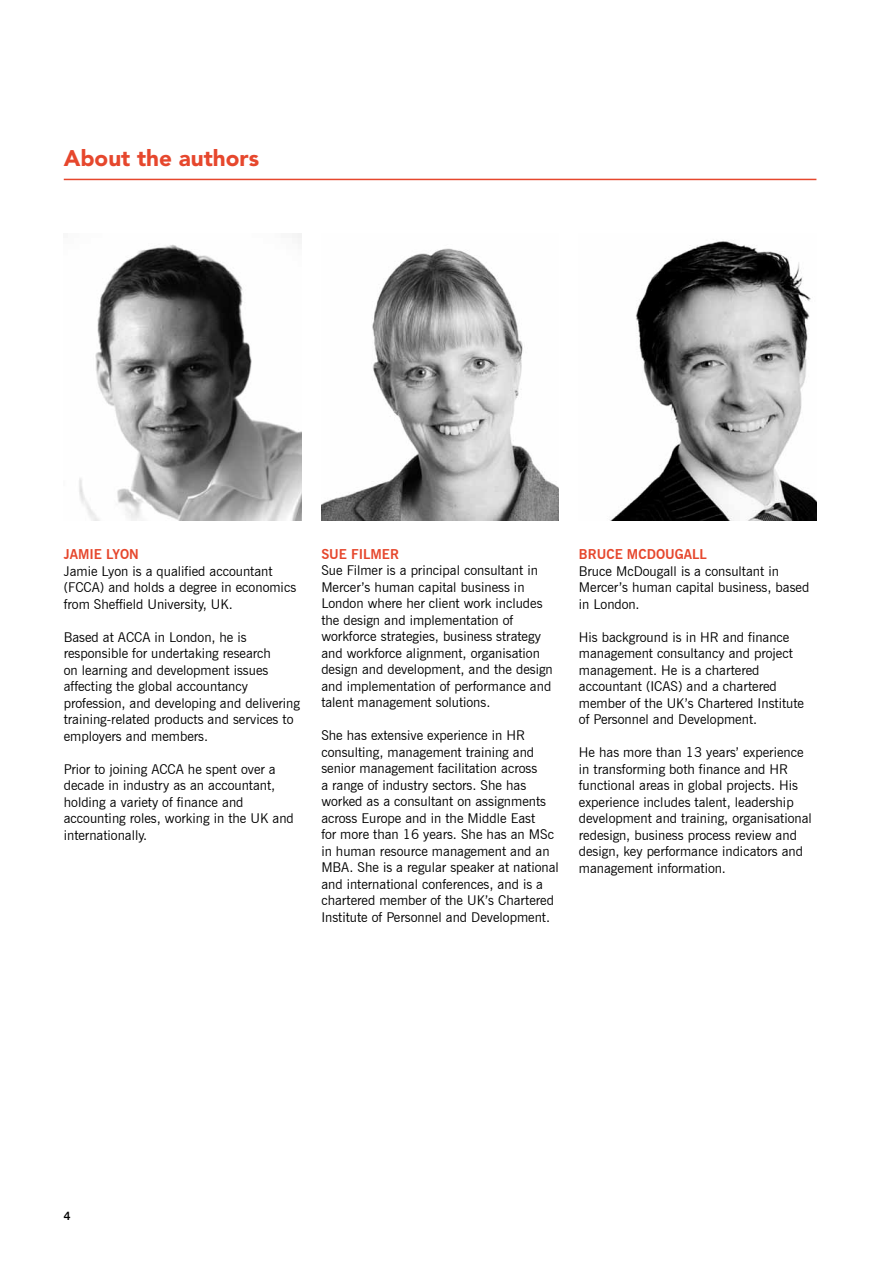
<style>
.page{position:relative;width:893px;height:1263px;background:#fff}
.page>*{position:absolute;margin:0;border:0;box-sizing:border-box;transform-origin:0 0}
.t1{font:900 22.5px "Avenir";color:#e6472d}
.t2{font:13.5px/16.5px "News Gothic BT";color:#000}
.t3{font:700 13.5px "News Gothic BT";color:#e6472d}
.t4{font:700 11.25px "News Gothic BT";color:#000}
</style>
<div class="page">
<img style="left:79px;top:234px;width:222px;height:287px">
<hr style="left:64px;top:179px;width:752px;height:1px;background:#e6472d">
<img style="left:609px;top:240px;width:207px;height:281px">
<img style="left:321px;top:248px;width:238px;height:273px">
<h1 class="t1" style="left:64px;top:144px;width:197px">About the authors</h1>
<p class="t3" style="left:64px;top:546px;width:77px">JAMIE LYON</p>
<p class="t2" style="left:64px;top:562px;width:234px">Jamie Lyon is a qualified accountant (FCCA) and holds a degree in economics from Sheffield University, UK.</p>
<p class="t2" style="left:64px;top:628px;width:238px">Based at ACCA in London, he is responsible for undertaking research<br>on learning and development issues affecting the global accountancy profession, and developing and delivering training-related products and services to employers and members.</p>
<p class="t2" style="left:64px;top:760px;width:232px">Prior to joining ACCA he spent over a decade in industry as an accountant, holding a variety of finance and accounting roles, working in the UK and internationally.</p>
<p class="t3" style="left:321px;top:546px;width:79px">SUE FILMER</p>
<p class="t2" style="left:321px;top:562px;width:233px">Sue Filmer is a principal consultant in Mercer’s human capital business in London where her client work includes the design and implementation of workforce strategies, business strategy and workforce alignment, organisation design and development, and the design and implementation of performance and talent management solutions.</p>
<p class="t2" style="left:321px;top:727px;width:239px">She has extensive experience in HR consulting, management training and senior management facilitation across<br>a range of industry sectors. She has worked as a consultant on assignments across Europe and in the Middle East<br>for more than 16 years. She has an MSc in human resource management and an MBA. She is a regular speaker at national and international conferences, and is a chartered member of the UK’s Chartered Institute of Personnel and Development.</p>
<p class="t3" style="left:579px;top:546px;width:121px">BRUCE MCDOUGALL</p>
<p class="t2" style="left:579px;top:562px;width:232px">Bruce McDougall is a consultant in<br>Mercer’s human capital business, based in London.</p>
<p class="t2" style="left:579px;top:628px;width:227px">His background is in HR and finance management consultancy and project management. He is a chartered accountant (ICAS) and a chartered member of the UK’s Chartered Institute of Personnel and Development.</p>
<p class="t2" style="left:579px;top:744px;width:235px">He has more than 13 years’ experience in transforming both finance and HR functional areas in global projects. His experience includes talent, leadership development and training, organisational redesign, business process review and design, key performance indicators and management information.</p>
<p class="t4" style="left:64px;top:1209px;width:8px">4</p>
</div>
